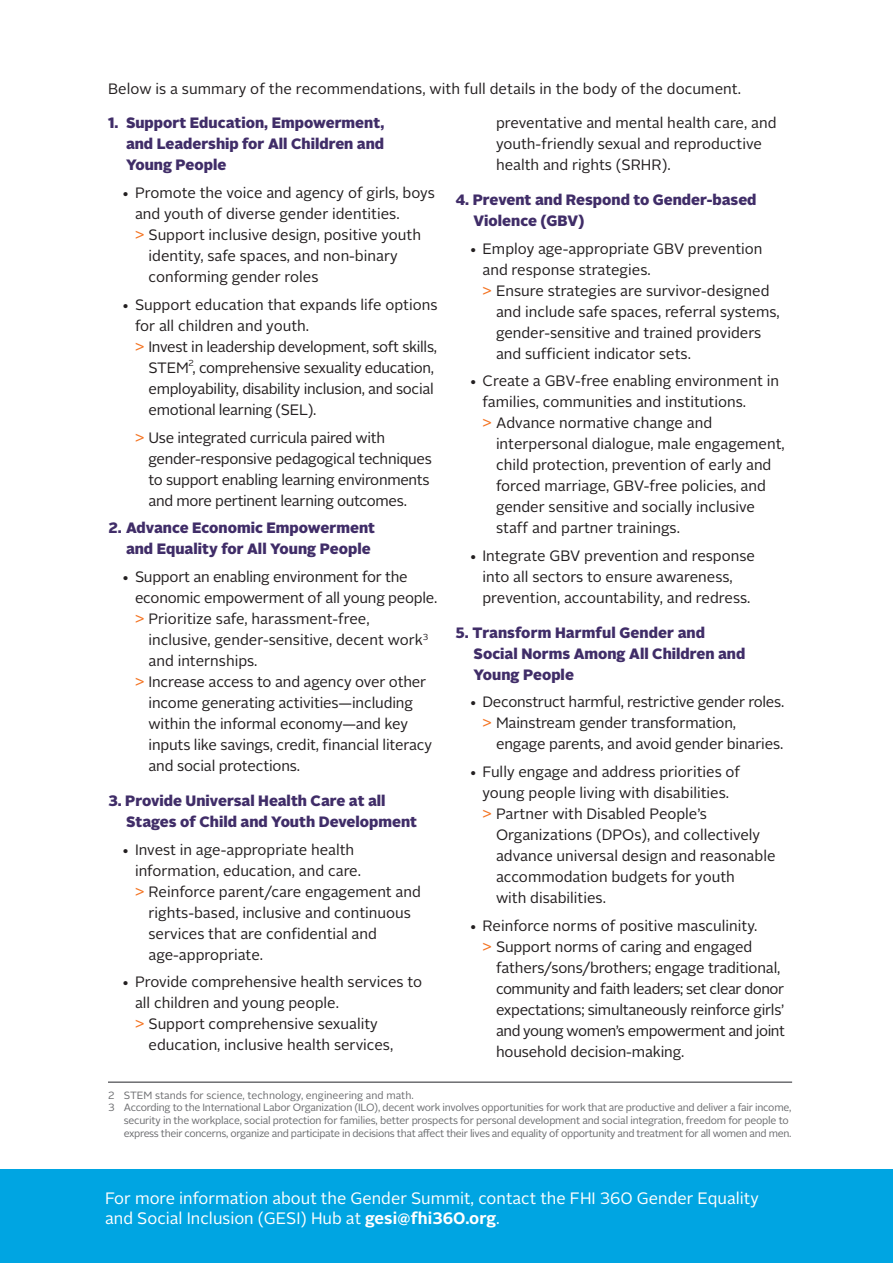
<style>
.page{position:relative;width:893px;height:1263px;background:#fff}
.page>*{position:absolute;margin:0;border:0;box-sizing:border-box;transform-origin:0 0}
.t1{font:16.5px/19.5px "Alright Sans";color:#fff}
.t2{font:15px/21px "Alright Sans";color:#231f20}
.t3{font:15px/21px "Alright Sans";letter-spacing:-.02em;color:#231f20}
.t4{font:900 15px/21px "Alright Sans";color:#402d68}
.t5{font:10.5px/12.6px "Alright Sans";letter-spacing:-.025em;color:#6c6d70}
.t6{font:10.5px "Alright Sans";color:#6c6d70}
.s1{color:#f47321}
.s2{font-weight:700}
</style>
<div class="page">
<hr style="left:108px;top:1081px;width:684px;height:2px;background:#6c6d70">
<div style="left:0;top:1170px;width:893px;height:93px;background:#00a5e2"></div>
<p class="t2" style="left:108px;top:78px;width:635px">Below is a summary of the recommendations, with full details in the body of the document.</p>
<p class="t4" style="left:126px;top:113px;width:260px;text-align:justify;text-indent:-18px">1. Support Education, Empowerment, and Leadership for All Children and Young People</p>
<p class="t2" style="left:135px;top:183px;width:301px;text-indent:-14px">• Promote the voice and agency of girls, boys and youth of diverse gender identities.</p>
<p class="t2" style="left:148px;top:225px;width:274px;text-indent:-14px"><span class="s1">̡</span> Support inclusive design, positive youth identity, safe spaces, and non-binary conforming gender roles</p>
<p class="t2" style="left:135px;top:294px;width:304px;text-indent:-14px">• Support education that expands life options for all children and youth.</p>
<p class="t3" style="left:148px;top:336px;width:290px;text-indent:-14px"><span class="s1">̡</span> Invest in leadership development, soft skills, STEM<sup>2</sup>, comprehensive sexuality education, employability, disability inclusion, and social emotional learning (SEL).</p>
<p class="t3" style="left:148px;top:427px;width:285px;text-indent:-14px"><span class="s1">̡</span> Use integrated curricula paired with gender-responsive pedagogical techniques to support enabling learning environments and more pertinent learning outcomes.</p>
<p class="t4" style="left:126px;top:518px;width:251px;text-indent:-18px">2. Advance Economic Empowerment and Equality for All Young People</p>
<p class="t2" style="left:135px;top:567px;width:304px;text-indent:-14px">• Support an enabling environment for the economic empowerment of all young people.</p>
<p class="t2" style="left:148px;top:609px;width:281px;text-indent:-14px"><span class="s1">̡</span> Prioritize safe, harassment-free, inclusive, gender-sensitive, decent work<sup>3 </sup>and internships.</p>
<p class="t2" style="left:148px;top:672px;width:285px;text-indent:-14px"><span class="s1">̡</span> Increase access to and agency over other income generating activities—including within the informal economy—and key inputs like savings, credit, financial literacy and social protections.</p>
<p class="t4" style="left:126px;top:790px;width:293px;text-indent:-18px">3. Provide Universal Health Care at all<br>Stages of Child and Youth Development</p>
<p class="t2" style="left:135px;top:839px;width:228px;text-indent:-14px">• Invest in age-appropriate health information, education, and care.</p>
<p class="t2" style="left:148px;top:881px;width:274px;text-indent:-14px"><span class="s1">̡</span> Reinforce parent/care engagement and rights-based, inclusive and continuous services that are confidential and age-appropriate.</p>
<p class="t2" style="left:135px;top:972px;width:289px;text-indent:-14px">• Provide comprehensive health services to all children and young people.</p>
<p class="t2" style="left:148px;top:1014px;width:246px;text-indent:-14px"><span class="s1">̡</span> Support comprehensive sexuality education, inclusive health services,</p>
<p class="t2" style="left:496px;top:113px;width:282px">preventative and mental health care, and youth-friendly sexual and reproductive health and rights (SRHR).</p>
<p class="t4" style="left:473px;top:189px;width:285px;text-indent:-18px">4. Prevent and Respond to Gender-based<br>Violence (GBV)</p>
<p class="t2" style="left:482px;top:238px;width:281px;text-indent:-14px">• Employ age-appropriate GBV prevention and response strategies.</p>
<p class="t2" style="left:496px;top:280px;width:285px;text-indent:-14px"><span class="s1">̡</span> Ensure strategies are survivor-designed and include safe spaces, referral systems, gender-sensitive and trained providers and sufficient indicator sets.</p>
<p class="t2" style="left:482px;top:371px;width:298px;text-indent:-14px">• Create a GBV-free enabling environment in families, communities and institutions.</p>
<p class="t2" style="left:496px;top:413px;width:290px;text-indent:-14px"><span class="s1">̡</span> Advance normative change and interpersonal dialogue, male engagement, child protection, prevention of early and forced marriage, GBV-free policies, and gender sensitive and socially inclusive staff and partner trainings.</p>
<p class="t2" style="left:482px;top:546px;width:274px;text-indent:-14px">• Integrate GBV prevention and response into all sectors to ensure awareness, prevention, accountability, and redress.</p>
<p class="t4" style="left:473px;top:622px;width:273px;text-indent:-18px">5. Transform Harmful Gender and<br>Social Norms Among All Children and<br>Young People</p>
<p class="t3" style="left:469px;top:692px;width:317px">• Deconstruct harmful, restrictive gender roles.</p>
<p class="t2" style="left:496px;top:713px;width:289px;text-indent:-14px"><span class="s1">̡</span> Mainstream gender transformation, engage parents, and avoid gender binaries.</p>
<p class="t2" style="left:469px;top:762px;width:273px;text-align:center">• Fully engage and address priorities of young people living with disabilities.</p>
<p class="t2" style="left:496px;top:804px;width:281px;text-indent:-14px"><span class="s1">̡</span> Partner with Disabled People’s Organizations (DPOs), and collectively advance universal design and reasonable accommodation budgets for youth<br>with disabilities.</p>
<p class="t2" style="left:469px;top:915px;width:290px">• Reinforce norms of positive masculinity.</p>
<p class="t3" style="left:496px;top:936px;width:290px;text-indent:-14px"><span class="s1">̡</span> Support norms of caring and engaged fathers/sons/brothers; engage traditional, community and faith leaders; set clear donor expectations; simultaneously reinforce girls’ and young women’s empowerment and joint household decision-making.</p>
<p class="t6" style="left:108px;top:1088px;width:307px">2 STEM stands for science, technology, engineering and math.</p>
<p class="t5" style="left:124px;top:1102px;width:669px;text-indent:-16px">3 According to the International Labor Organization (ILO), decent work involves opportunities for work that are productive and deliver a fair income, security in the workplace, social protection for families, better prospects for personal development and social integration, freedom for people to express their concerns, organize and participate in decisions that affect their lives and equality of opportunity and treatment for all women and men.</p>
<p class="t1" style="left:105px;top:1189px;width:655px">For more information about the Gender Summit, contact the FHI 360 Gender Equality and Social Inclusion (GESI) Hub at <span class="s2">gesi@fhi360.org</span>.</p>
</div>
